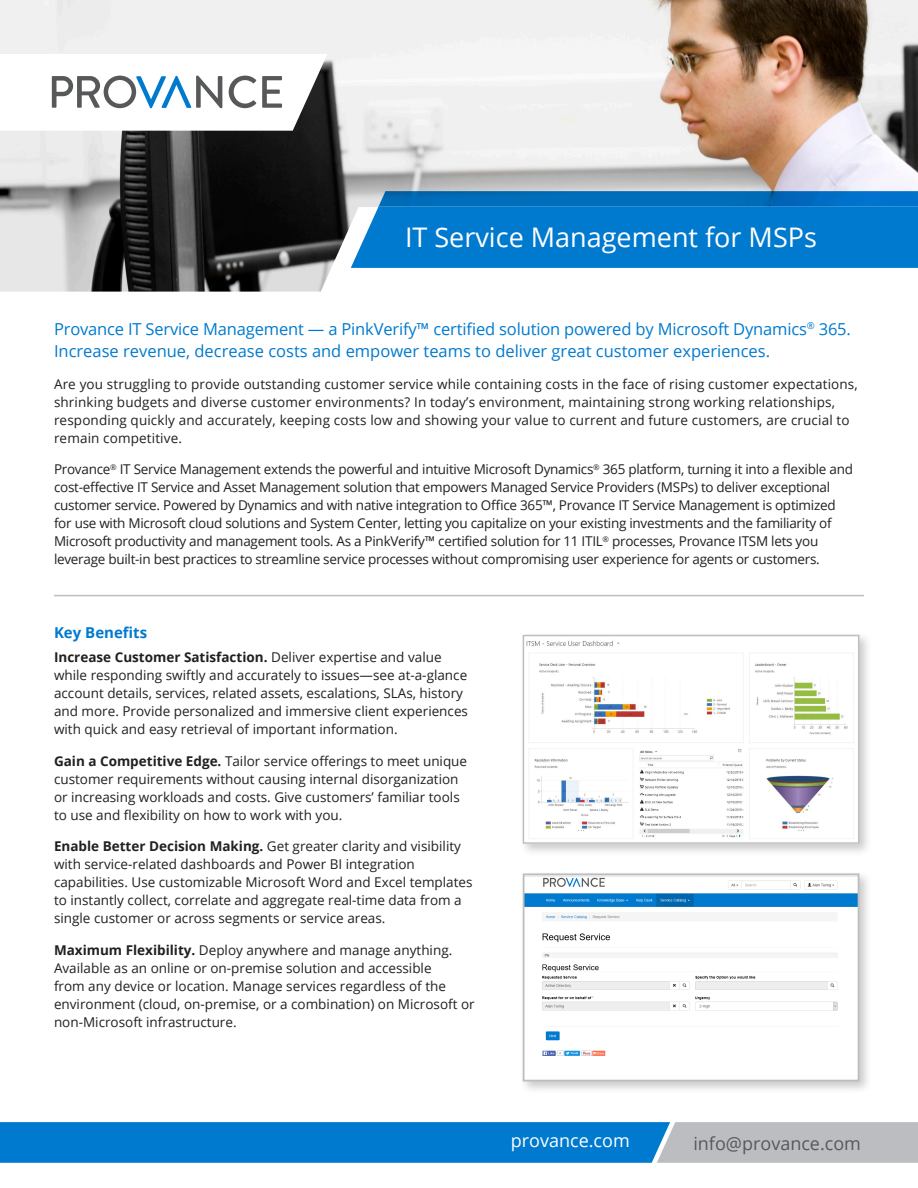
<style>
.page{position:relative;width:918px;height:1188px;background:#fff}
.page>*{position:absolute;margin:0;border:0;box-sizing:border-box;transform-origin:0 0}
.t1{font:27px "Open Sans";color:#fff}
.t2{font:18px "Open Sans";color:#57585a}
.t3{font:18px "Open Sans";color:#fff}
.t4{font:16.5px/22.5px "Open Sans";letter-spacing:-.01em;color:#007acf}
.subheads{font:700 15px "Open Sans";color:#007acf}
.body_before_bullets{font:13.5px/18px "Open Sans";color:#231f20}
.body{font:13.5px/18px "Open Sans";letter-spacing:-.02em;color:#231f20}
.body-2{font:13.5px/18px "Open Sans";letter-spacing:.01em;color:#231f20}
.s1{font-weight:700}
</style>
<div class="page">
<img style="left:0;top:0;width:918px;height:292px">
<svg style="left:351px;top:191px;width:567px;height:77px;background:#087bcc"></svg>
<hr style="left:54px;top:595px;width:810px;height:1px;background:#bcbdc0">
<svg style="left:0;top:54px;width:327px;height:77px"></svg>
<div style="left:519px;top:631px;width:353px;height:226px;background:#231f20;opacity:.23"></div>
<img style="left:525px;top:637px;width:332px;height:205px">
<div style="left:523px;top:635px;width:336px;height:209px;border:1px solid #bcbdc0"></div>
<div style="left:519px;top:870px;width:353px;height:225px;background:#231f20;opacity:.23"></div>
<img style="left:526px;top:876px;width:330px;height:202px">
<div style="left:523px;top:873px;width:336px;height:208px;border:2px solid #bcbdc0"></div>
<svg style="left:0;top:1122px;width:918px;height:41px;background:#358dcb"></svg>
<p class="t1" style="left:405px;top:219px;width:413px">IT Service Management for MSPs</p>
<h1 class="t4" style="left:54px;top:317px;width:798px">Provance IT Service Management — a PinkVerify™ certified solution powered by Microsoft Dynamics<sup>®</sup> 365.<br>Increase revenue, decrease costs and empower teams to deliver great customer experiences.</h1>
<p class="body-2" style="left:54px;top:375px;width:805px">Are you struggling to provide outstanding customer service while containing costs in the face of rising customer expectations, shrinking budgets and diverse customer environments? In today’s environment, maintaining strong working relationships, responding quickly and accurately, keeping costs low and showing your value to current and future customers, are crucial to remain competitive.</p>
<p class="body" style="left:54px;top:460px;width:800px">Provance<sup>®</sup> IT Service Management extends the powerful and intuitive Microsoft Dynamics<sup>®</sup> 365 platform, turning it into a flexible and cost-effective IT Service and Asset Management solution that empowers Managed Service Providers (MSPs) to deliver exceptional customer service. Powered by Dynamics and with native integration to Office 365™, Provance IT Service Management is optimized for use with Microsoft cloud solutions and System Center, letting you capitalize on your existing investments and the familiarity of Microsoft productivity and management tools. As a PinkVerify™ certified solution for 11 ITIL<sup>®</sup> processes, Provance ITSM lets you leverage built-in best practices to streamline service processes without compromising user experience for agents or customers.</p>
<p class="subheads" style="left:54px;top:622px;width:95px">Key Benefits</p>
<p class="body_before_bullets" style="left:54px;top:648px;width:416px"><span class="s1">Increase Customer Satisfaction.</span> Deliver expertise and value while responding swiftly and accurately to issues—see at-a-glance account details, services, related assets, escalations, SLAs, history and more. Provide personalized and immersive client experiences with quick and easy retrieval of important information.</p>
<p class="body_before_bullets" style="left:54px;top:752px;width:415px"><span class="s1">Gain a Competitive Edge.</span> Tailor service offerings to meet unique customer requirements without causing internal disorganization or increasing workloads and costs. Give customers’ familiar tools to use and flexibility on how to work with you.</p>
<p class="body_before_bullets" style="left:54px;top:837px;width:420px"><span class="s1">Enable Better Decision Making.</span> Get greater clarity and visibility with service-related dashboards and Power BI integration capabilities. Use customizable Microsoft Word and Excel templates to instantly collect, correlate and aggregate real-time data from a single customer or across segments or service areas.</p>
<p class="body_before_bullets" style="left:54px;top:941px;width:422px"><span class="s1">Maximum Flexibility.</span> Deploy anywhere and manage anything.<br>Available as an online or on-premise solution and accessible<br>from any device or location. Manage services regardless of the environment (cloud, on-premise, or a combination) on Microsoft or non-Microsoft infrastructure.</p>
<p class="t3" style="left:511px;top:1128px;width:120px">provance.com</p>
<p class="t2" style="left:693px;top:1131px;width:169px">info@provance.com</p>
</div>
